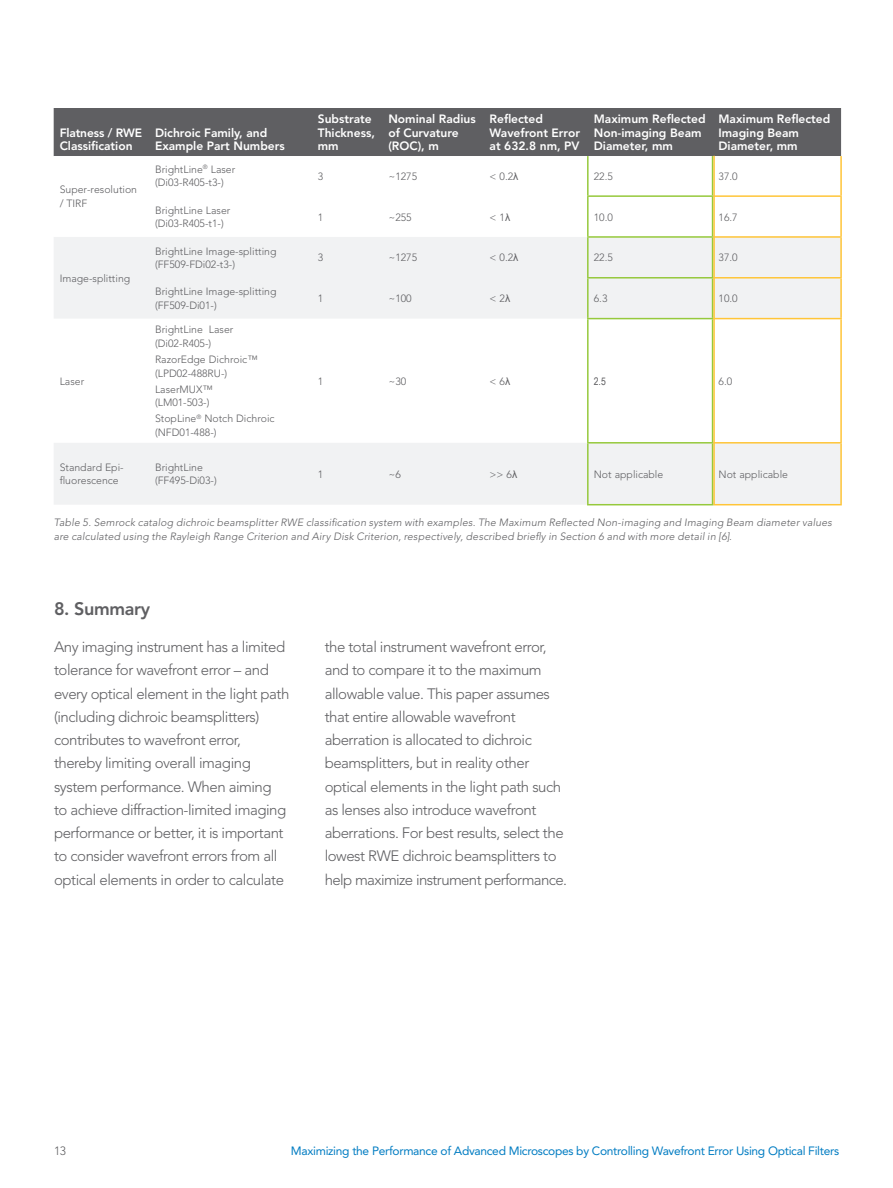
<style>
.page{position:relative;width:893px;height:1188px;background:#fff}
.page>*{position:absolute;margin:0;border:0;box-sizing:border-box;transform-origin:0 0}
.Gray_SubSub{font:800 18px "Avenir LT Std";letter-spacing:-.02em;color:#5f5f62}
.Content_Gray{font:300 15px/23.2px "Avenir LT Std";letter-spacing:-.03em;color:#5f5f62}
.t1{font:800 12px/13.5px "Avenir LT Std";color:#fff}
.t2{font:12px "Avenir LT Std";letter-spacing:-.025em;color:#007cc2}
.t3{font:300 12px "Avenir LT Std";color:#5f5f62}
.t4{font:300 10.5px/13.5px "Avenir LT Std";color:#5f5f62}
.Figure_Description{font:italic 300 10.5px/13.5px "Avenir LT Std";letter-spacing:.015em;color:#5f5f62}
.t5{font:10.5px "Arial Narrow";color:#5f5f62}
.s1{font-family:"Arial";font-weight:400}
</style>
<div class="page">
<div style="left:54px;top:108px;width:787px;height:48px;background:#5f5f62"></div>
<svg style="left:54px;top:237px;width:786px;height:267px;fill:#f1f2f3"></svg>
<hr style="left:840px;top:156px;width:2px;height:39px;background:#ffc538">
<hr style="left:713px;top:195px;width:129px;height:2px;background:#ffc538">
<hr style="left:840px;top:197px;width:2px;height:39px;background:#ffc538">
<hr style="left:840px;top:238px;width:2px;height:39px;background:#ffc538">
<hr style="left:713px;top:277px;width:129px;height:2px;background:#ffc538">
<hr style="left:840px;top:279px;width:2px;height:39px;background:#ffc538">
<hr style="left:840px;top:319px;width:2px;height:123px;background:#ffc538">
<hr style="left:713px;top:442px;width:129px;height:2px;background:#ffc538">
<hr style="left:840px;top:444px;width:2px;height:60px;background:#ffc538">
<hr style="left:713px;top:504px;width:129px;height:1px;background:#ffc538">
<hr style="left:713px;top:236px;width:129px;height:2px;background:#ffc538">
<hr style="left:713px;top:318px;width:129px;height:1px;background:#ffc538">
<hr style="left:587px;top:156px;width:2px;height:39px;background:#96c93c">
<hr style="left:712px;top:156px;width:1px;height:39px;background:#96c93c">
<hr style="left:587px;top:195px;width:126px;height:2px;background:#96c93c">
<hr style="left:587px;top:197px;width:2px;height:39px;background:#96c93c">
<hr style="left:712px;top:197px;width:1px;height:39px;background:#96c93c">
<hr style="left:587px;top:238px;width:2px;height:39px;background:#96c93c">
<hr style="left:712px;top:238px;width:1px;height:39px;background:#96c93c">
<hr style="left:587px;top:277px;width:126px;height:2px;background:#96c93c">
<hr style="left:587px;top:279px;width:2px;height:39px;background:#96c93c">
<hr style="left:712px;top:279px;width:1px;height:39px;background:#96c93c">
<hr style="left:587px;top:319px;width:2px;height:123px;background:#96c93c">
<hr style="left:712px;top:319px;width:1px;height:123px;background:#96c93c">
<hr style="left:587px;top:442px;width:126px;height:2px;background:#96c93c">
<hr style="left:587px;top:444px;width:2px;height:60px;background:#96c93c">
<hr style="left:712px;top:444px;width:1px;height:60px;background:#96c93c">
<hr style="left:587px;top:504px;width:126px;height:1px;background:#96c93c">
<hr style="left:587px;top:236px;width:126px;height:2px;background:#96c93c">
<hr style="left:587px;top:318px;width:126px;height:1px;background:#96c93c">
<hr style="left:713px;top:156px;width:2px;height:348px;background:#ffc538">
<p class="t1" style="left:60px;top:126px;width:84px">Flatness / RWE<br>Classification</p>
<p class="t1" style="left:155px;top:126px;width:114px">Dichroic Family, and</p>
<p class="t1" style="left:155px;top:139px;width:131px">Example Part Numbers</p>
<p class="t1" style="left:318px;top:112px;width:59px">Substrate<br>Thickness, mm</p>
<p class="t1" style="left:388px;top:112px;width:89px">Nominal Radius of Curvature (ROC), m</p>
<p class="t1" style="left:490px;top:112px;width:92px">Reflected<br>Wavefront Error at 632.8 nm, PV</p>
<p class="t1" style="left:594px;top:112px;width:113px">Maximum Reflected<br>Non-imaging Beam<br>Diameter, mm</p>
<p class="t1" style="left:718px;top:112px;width:113px">Maximum Reflected<br>Imaging Beam<br>Diameter, mm</p>
<p class="t4" style="left:60px;top:183px;width:79px">Super-resolution / TIRF</p>
<p class="t4" style="left:60px;top:271px;width:72px">Image-splitting</p>
<p class="t4" style="left:60px;top:374px;width:26px">Laser</p>
<p class="t4" style="left:155px;top:163px;width:82px">BrightLine<sup>®</sup> Laser (Di03-R405-t3-)</p>
<p class="t4" style="left:318px;top:169px;width:7px">3</p>
<p class="t4" style="left:388px;top:169px;width:30px">~1275</p>
<p class="t4" style="left:490px;top:169px;width:30px">&lt; 0.2<span class="s1">λ</span></p>
<p class="t4" style="left:594px;top:169px;width:21px">22.5</p>
<p class="t4" style="left:718px;top:169px;width:21px">37.0</p>
<p class="t4" style="left:155px;top:203px;width:77px">BrightLine Laser (Di03-R405-t1-)</p>
<p class="t4" style="left:318px;top:210px;width:7px">1</p>
<p class="t4" style="left:388px;top:210px;width:25px">~255</p>
<p class="t4" style="left:490px;top:210px;width:22px">&lt; 1<span class="s1">λ</span></p>
<p class="t4" style="left:594px;top:210px;width:21px">10.0</p>
<p class="t4" style="left:718px;top:210px;width:21px">16.7</p>
<p class="t4" style="left:155px;top:244px;width:123px">BrightLine Image-splitting (FF509-FDi02-t3-)</p>
<p class="t4" style="left:318px;top:251px;width:7px">3</p>
<p class="t4" style="left:388px;top:251px;width:30px">~1275</p>
<p class="t4" style="left:490px;top:251px;width:30px">&lt; 0.2<span class="s1">λ</span></p>
<p class="t4" style="left:594px;top:251px;width:21px">22.5</p>
<p class="t4" style="left:718px;top:251px;width:21px">37.0</p>
<p class="t4" style="left:155px;top:285px;width:123px">BrightLine Image-splitting (FF509-Di01-)</p>
<p class="t4" style="left:318px;top:292px;width:7px">1</p>
<p class="t4" style="left:388px;top:292px;width:25px">~100</p>
<p class="t4" style="left:490px;top:292px;width:22px">&lt; 2<span class="s1">λ</span></p>
<p class="t4" style="left:594px;top:292px;width:15px">6.3</p>
<p class="t4" style="left:718px;top:292px;width:21px">10.0</p>
<p class="t4" style="left:155px;top:323px;width:80px">BrightLine Laser (Di02-R405-)</p>
<p class="t4" style="left:155px;top:353px;width:104px">RazorEdge Dichroic™ (LPD02-488RU-)</p>
<p class="t4" style="left:155px;top:382px;width:59px">LaserMUX™ (LM01-503-)</p>
<p class="t4" style="left:155px;top:412px;width:121px">StopLine<sup>®</sup> Notch Dichroic (NFD01-488-)</p>
<p class="t4" style="left:318px;top:374px;width:7px">1</p>
<p class="t4" style="left:388px;top:374px;width:19px">~30</p>
<p class="t4" style="left:490px;top:374px;width:22px">&lt; 6<span class="s1">λ</span></p>
<p class="t5" style="left:594px;top:373px;width:13px">2.5</p>
<p class="t4" style="left:718px;top:374px;width:15px">6.0</p>
<p class="t4" style="left:60px;top:461px;width:66px">Standard Epi&shy;fluorescence</p>
<p class="t4" style="left:155px;top:461px;width:63px">BrightLine (FF495-Di03-)</p>
<p class="t4" style="left:318px;top:467px;width:7px">1</p>
<p class="t4" style="left:388px;top:467px;width:14px">~6</p>
<p class="t4" style="left:490px;top:467px;width:29px">&gt;&gt; 6<span class="s1">λ</span></p>
<p class="t4" style="left:594px;top:467px;width:71px">Not applicable</p>
<p class="t4" style="left:718px;top:467px;width:71px">Not applicable</p>
<p class="Figure_Description" style="left:54px;top:516px;width:780px">Table 5. Semrock catalog dichroic beamsplitter RWE classification system with examples. The Maximum Reflected Non-imaging and Imaging Beam diameter values are calculated using the Rayleigh Range Criterion and Airy Disk Criterion, respectively, described briefly in Section 6 and with more detail in [6].</p>
<p class="Gray_SubSub" style="left:54px;top:598px;width:98px">8. Summary</p>
<p class="Content_Gray" style="left:54px;top:635px;width:237px">Any imaging instrument has a limited tolerance for wavefront error – and every optical element in the light path (including dichroic beamsplitters) contributes to wavefront error, thereby limiting overall imaging system performance. When aiming<br>to achieve diffraction-limited imaging performance or better, it is important to consider wavefront errors from all optical elements in order to calculate</p>
<p class="Content_Gray" style="left:325px;top:635px;width:244px">the total instrument wavefront error, and to compare it to the maximum allowable value. This paper assumes that entire allowable wavefront aberration is allocated to dichroic beamsplitters, but in reality other optical elements in the light path such as lenses also introduce wavefront aberrations. For best results, select the lowest RWE dichroic beamsplitters to help maximize instrument performance.</p>
<p class="t3" style="left:54px;top:1144px;width:14px">13</p>
<p class="t2" style="left:291px;top:1144px;width:550px">Maximizing the Performance of Advanced Microscopes by Controlling Wavefront Error Using Optical Filters</p>
</div>
